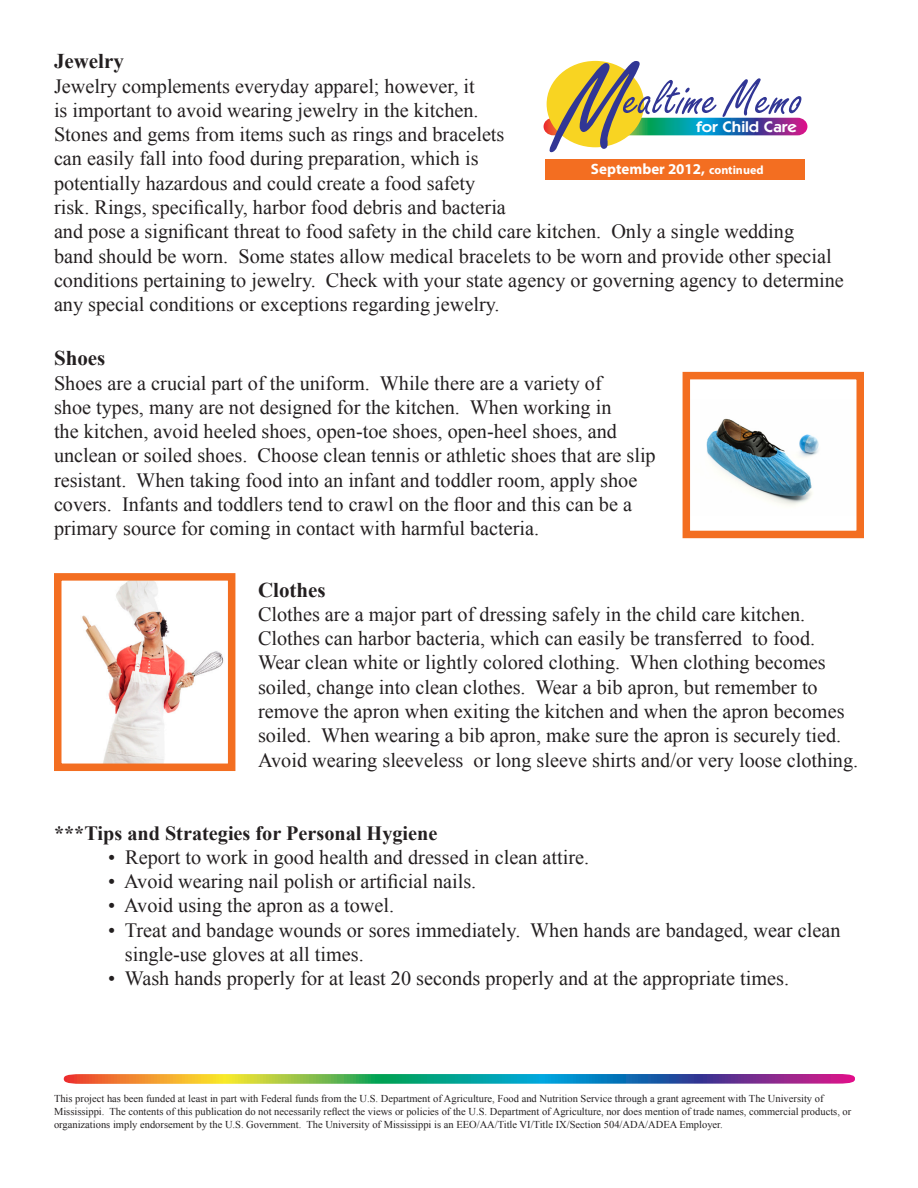
<style>
.page{position:relative;width:918px;height:1188px;background:#fff}
.page>*{position:absolute;margin:0;border:0;box-sizing:border-box;transform-origin:0 0}
.t1{font:700 21px "Times New Roman";color:#231f20}
.t2{font:20.25px/24.3px "Times New Roman";color:#231f20}
.t3{font:700 20.25px "Times New Roman";color:#231f20}
.t4{font:600 15.45px "Itc Kabel";color:#fff;scale:1.1 1}
.t5{font:700 15px "Myriad Pro";color:#fff}
.t6{font:10.5px/12.6px "Times New Roman";color:#231f20}
.s1{font-size:12px}
</style>
<div class="page">
<svg style="left:64px;top:1074px;width:791px;height:10px;background:#70887b"></svg>
<svg style="left:544px;top:61px;width:263px;height:91px"></svg>
<div style="left:545px;top:159px;width:260px;height:21px;background:#f36e21"></div>
<img style="left:82px;top:582px;width:142px;height:180px">
<div style="left:54px;top:573px;width:181px;height:198px;border:8px solid #f36e21"></div>
<img style="left:706px;top:418px;width:113px;height:88px">
<div style="left:683px;top:372px;width:181px;height:166px;border:8px solid #f36e21"></div>
<p class="t1" style="left:54px;top:47px;width:71px">Jewelry</p>
<p class="t2" style="left:54px;top:73px;width:791px">Jewelry complements everyday apparel; however, it<br>is important to avoid wearing jewelry in the kitchen.<br>Stones and gems from items such as rings and bracelets<br>can easily fall into food during preparation, which is<br>potentially hazardous and could create a food safety<br>risk. Rings, specifically, harbor food debris and bacteria<br>and pose a significant threat to food safety in the child care kitchen. Only a single wedding<br>band should be worn. Some states allow medical bracelets to be worn and provide other special conditions pertaining to jewelry. Check with your state agency or governing agency to determine any special conditions or exceptions regarding jewelry.</p>
<p class="t1" style="left:54px;top:344px;width:53px">Shoes</p>
<p class="t2" style="left:54px;top:370px;width:603px">Shoes are a crucial part of the uniform. While there are a variety of<br>shoe types, many are not designed for the kitchen. When working in<br>the kitchen, avoid heeled shoes, open-toe shoes, open-heel shoes, and unclean or soiled shoes. Choose clean tennis or athletic shoes that are slip resistant. When taking food into an infant and toddler room, apply shoe covers. Infants and toddlers tend to crawl on the floor and this can be a primary source for coming in contact with harmful bacteria.</p>
<p class="t4" style="left:696px;top:117px;width:93px">for Child Care</p>
<p class="t5" style="left:591px;top:160px;width:174px">September 2012, <span class="s1">continued</span></p>
<p class="t1" style="left:258px;top:575px;width:69px">Clothes</p>
<p class="t2" style="left:258px;top:602px;width:602px">Clothes are a major part of dressing safely in the child care kitchen.<br>Clothes can harbor bacteria, which can easily be transferred to food.<br>Wear clean white or lightly colored clothing. When clothing becomes soiled, change into clean clothes. Wear a bib apron, but remember to remove the apron when exiting the kitchen and when the apron becomes soiled. When wearing a bib apron, make sure the apron is securely tied.<br>Avoid wearing sleeveless or long sleeve shirts and/or very loose clothing.</p>
<p class="t3" style="left:54px;top:819px;width:385px">***Tips and Strategies for Personal Hygiene</p>
<p class="t2" style="left:108px;top:845px;width:483px">• Report to work in good health and dressed in clean attire.</p>
<p class="t2" style="left:108px;top:869px;width:370px">• Avoid wearing nail polish or artificial nails.</p>
<p class="t2" style="left:108px;top:893px;width:288px">• Avoid using the apron as a towel.</p>
<p class="t2" style="left:125px;top:917px;width:717px;text-indent:-17px">• Treat and bandage wounds or sores immediately. When hands are bandaged, wear clean single-use gloves at all times.</p>
<p class="t2" style="left:108px;top:966px;width:683px">• Wash hands properly for at least 20 seconds properly and at the appropriate times.</p>
<p class="t6" style="left:54px;top:1092px;width:799px">This project has been funded at least in part with Federal funds from the U.S. Department of Agriculture, Food and Nutrition Service through a grant agreement with The University of<br>Mississippi. The contents of this publication do not necessarily reflect the views or policies of the U.S. Department of Agriculture, nor does mention of trade names, commercial products, or organizations imply endorsement by the U.S. Government. The University of Mississippi is an EEO/AA/Title VI/Title IX/Section 504/ADA/ADEA Employer.</p>
</div>
